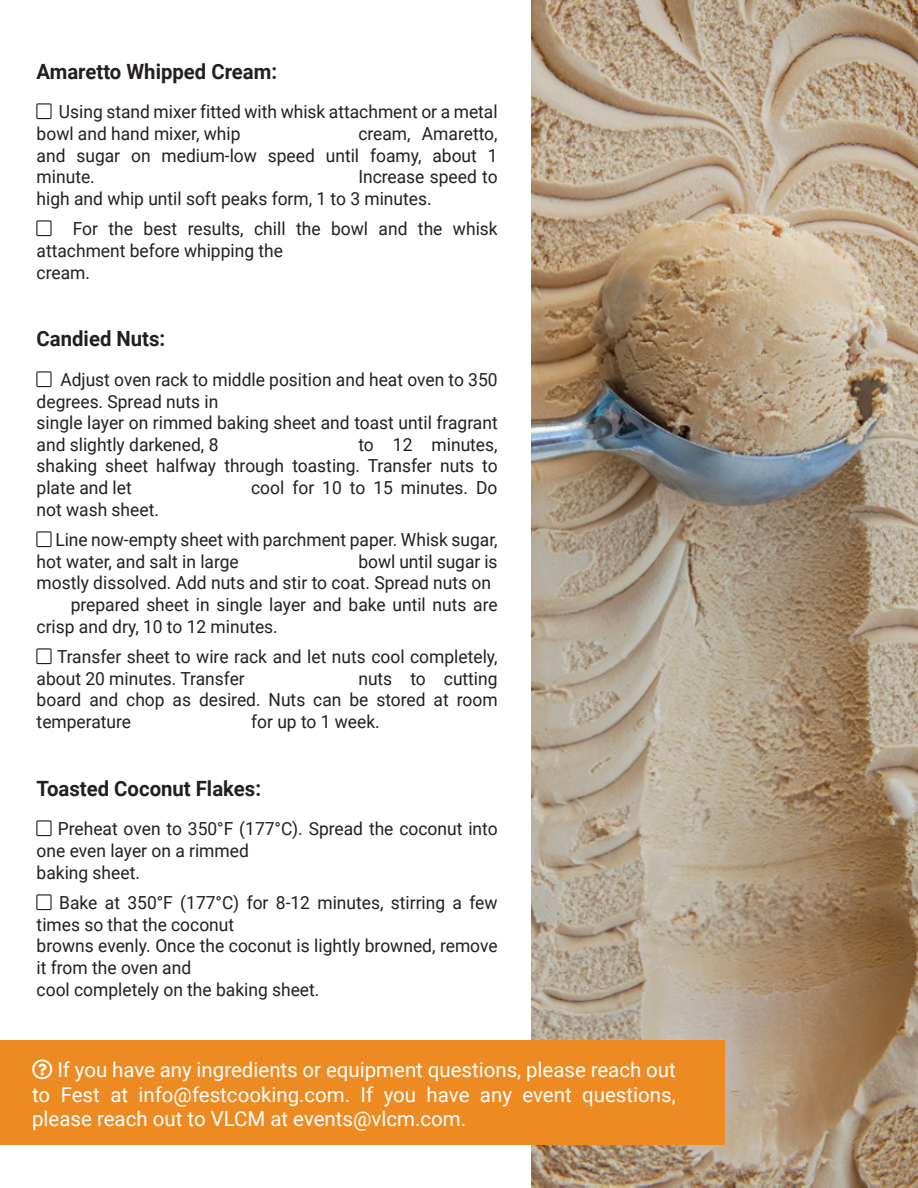
<style>
.page{position:relative;width:918px;height:1188px;background:#fff}
.page>*{position:absolute;margin:0;border:0;box-sizing:border-box;transform-origin:0 0}
.t1{font:700 21px "Roboto";color:#231f20}
.t2{font:20.4px/24.6px "Roboto";color:#fff;text-align:justify}
.t3{font:18px/21.6px "Roboto";color:#231f20}
</style>
<div class="page">
<img style="left:532px;top:0;width:386px;height:1187px">
<div style="left:0;top:1041px;width:725px;height:104px;background:#ed8b22"></div>
<p class="t1" style="left:37px;top:57px;width:242px">Amaretto Whipped Cream:</p>
<p class="t3" style="left:37px;top:101px;width:463px;text-indent:22px">Using stand mixer fitted with whisk attachment or a metal bowl and hand mixer, whip</p>
<p class="t3" style="left:37px;top:122px;width:462px;text-align:justify;text-indent:322px">cream, Amaretto, and sugar on medium-low speed until foamy, about 1 minute.</p>
<p class="t3" style="left:37px;top:165px;width:462px;text-indent:322px">Increase speed to high and whip until soft peaks form, 1 to 3 minutes.</p>
<p class="t3" style="left:37px;top:218px;width:463px;text-indent:36px">For the best results, chill the bowl and the whisk attachment before whipping the<br>cream.</p>
<p class="t1" style="left:37px;top:324px;width:130px">Candied Nuts:</p>
<p class="t3" style="left:37px;top:368px;width:463px;text-indent:24px">Adjust oven rack to middle position and heat oven to 350 degrees. Spread nuts in<br>single layer on rimmed baking sheet and toast until fragrant and slightly darkened, 8</p>
<p class="t3" style="left:37px;top:433px;width:463px;text-align:justify;text-indent:322px">to 12 minutes, shaking sheet halfway through toasting. Transfer nuts to plate and let</p>
<p class="t3" style="left:251px;top:476px;width:248px">cool for 10 to 15 minutes. Do</p>
<p class="t3" style="left:55px;top:493px;width:444px;line-height:30.6px;text-indent:-19px">not wash sheet.<br>Line now-empty sheet with parchment paper. Whisk sugar,</p>
<p class="t3" style="left:37px;top:550px;width:204px">hot water, and salt in large</p>
<p class="t3" style="left:358px;top:550px;width:141px">bowl until sugar is</p>
<p class="t3" style="left:37px;top:572px;width:456px">mostly dissolved. Add nuts and stir to coat. Spread nuts on</p>
<p class="t3" style="left:71px;top:593px;width:428px">prepared sheet in single layer and bake until nuts are</p>
<p class="t3" style="left:37px;top:615px;width:243px">crisp and dry, 10 to 12 minutes.</p>
<p class="t3" style="left:37px;top:645px;width:463px;text-indent:20px">Transfer sheet to wire rack and let nuts cool completely, about 20 minutes. Transfer</p>
<p class="t3" style="left:37px;top:667px;width:462px;text-align:justify;text-indent:322px">nuts to cutting board and chop as desired. Nuts can be stored at room temperature</p>
<p class="t3" style="left:251px;top:710px;width:130px">for up to 1 week.</p>
<p class="t1" style="left:37px;top:774px;width:226px">Toasted Coconut Flakes:</p>
<p class="t3" style="left:37px;top:818px;width:463px;text-indent:21px">Preheat oven to 350°F (177°C). Spread the coconut into one even layer on a rimmed<br>baking sheet.</p>
<p class="t3" style="left:37px;top:891px;width:462px;text-indent:23px">Bake at 350°F (177°C) for 8-12 minutes, stirring a few times so that the coconut<br>browns evenly. Once the coconut is lightly browned, remove it from the oven and<br>cool completely on the baking sheet.</p>
<p class="t2" style="left:32px;top:1057px;width:645px;text-indent:25px">If you have any ingredients or equipment questions, please reach out to Fest at info@festcooking.com. If you have any event questions, please reach out to VLCM at events@vlcm.com.</p>
</div>
